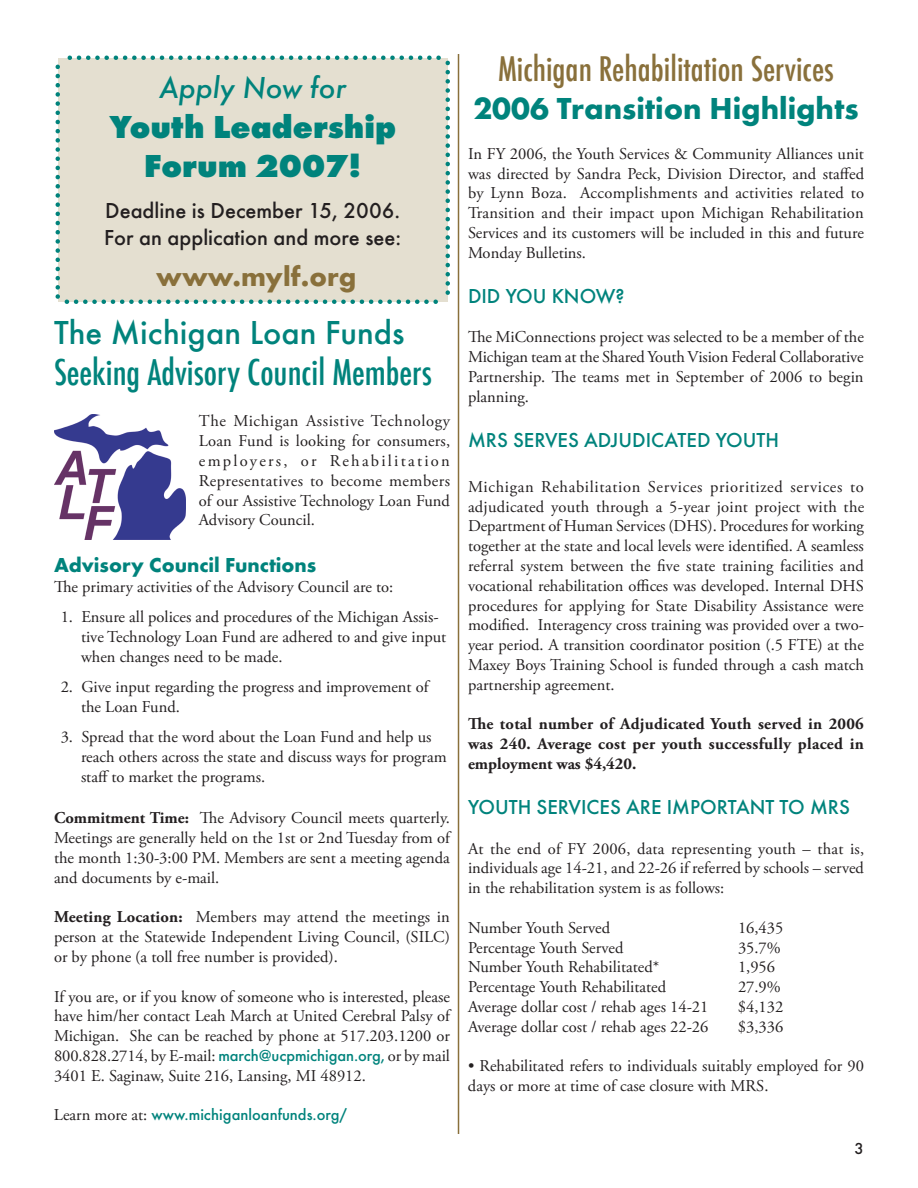
<style>
.page{position:relative;width:918px;height:1188px;background:#fff}
.page>*{position:absolute;margin:0;border:0;box-sizing:border-box;transform-origin:0 0}
.t1{font:500 condensed 34.5px "Futura";color:#00837c}
.t2{font:500 34.5px "Futura T";color:#00837c}
.t3{font:500 condensed 33px "Futura";color:#89703b}
.t4{font:800 33px/39.6px "Futura T";color:#00837c;text-align:center}
.t5{font:700 31.5px "Futura T";color:#00837c}
.t6{font:italic 500 31.5px "Futura T";color:#00837c}
.t7{font:700 28.5px "Futura T";color:#89703b}
.t8{font:500 22.5px/27px "Futura T";color:#231f20}
.t9{font:500 21px "Futura T";color:#00837c}
.t10{font:700 21px "Futura T";color:#00837c}
.t11{font:16.5px/19.8px "Adobe Garamond Pro";color:#231f20;text-align:justify}
.t12{font:16.5px/19.8px "Adobe Garamond";color:#231f20}
.t13{font:700 16.5px/19.8px "Adobe Garamond Pro";letter-spacing:.02em;color:#231f20;text-align:justify}
.t14{font:500 16.5px "Futura T";color:#00837c}
.t15{font:500 16.5px "Futura T";color:#231f20}
.s1{font-weight:700}
.s2{font-family:"Futura T";font-weight:500;color:#00837c}
.s3{font-family:"Adobe Garamond Pro";font-weight:400;color:#231f20}
</style>
<div class="page">
<hr style="left:458px;top:54px;width:1px;height:1080px;background:#89703b">
<div style="left:58px;top:58px;width:390px;height:244px;background:#e4dfd0"></div>
<svg style="left:56px;top:67px;width:4px;height:232px"></svg>
<svg style="left:67px;top:299px;width:371px;height:5px"></svg>
<svg style="left:446px;top:60px;width:4px;height:233px"></svg>
<svg style="left:67px;top:56px;width:372px;height:4px"></svg>
<img style="left:54px;top:415px;width:131px;height:124px">
<p class="t6" style="left:159px;top:69px;width:189px">Apply Now for</p>
<p class="t4" style="left:109px;top:107px;width:288px">Youth Leadership<br>Forum 2007!</p>
<p class="t8" style="left:104px;top:197px;width:299px">Deadline is December 15, 2006.<br>For an application and more see:</p>
<p class="t7" style="left:156px;top:260px;width:202px">www.mylf.org</p>
<p class="t2" style="left:54px;top:312px;width:352px">The Michigan Loan Funds</p>
<h2 class="t1" style="left:54px;top:350px;width:380px">Seeking Advisory Council Members</h2>
<p class="t11" style="left:199px;top:412px;width:253px">The Michigan Assistive Technology Loan Fund is looking for consumers, e m p l o y e r s , o r R e h a b i l i t a t i o n Representatives to become members of our Assistive Technology Loan Fund Advisory Council.</p>
<h3 class="t10" style="left:54px;top:553px;width:264px">Advisory Council Functions</h3>
<p class="t11" style="left:54px;top:577px;width:341px">The primary activities of the Advisory Council are to:</p>
<p class="t11" style="left:81px;top:608px;width:367px;text-align:left;text-indent:-20px">1. Ensure all polices and procedures of the Michigan Assis&shy;tive Technology Loan Fund are adhered to and give input when changes need to be made.</p>
<p class="t11" style="left:81px;top:678px;width:349px;text-indent:-20px">2. Give input regarding the progress and improvement of the Loan Fund.</p>
<p class="t11" style="left:81px;top:728px;width:367px;text-align:left;text-indent:-20px">3. Spread that the word about the Loan Fund and help us reach others across the state and discuss ways for program staff to market the programs.</p>
<p class="t11" style="left:54px;top:809px;width:398px"><span class="s1">Commitment Time:</span> The Advisory Council meets quarterly.<br>Meetings are generally held on the 1st or 2nd Tuesday from of the month 1:30-3:00 PM. Members are sent a meeting agenda and documents by e-mail.</p>
<p class="t11" style="left:54px;top:908px;width:397px"><span class="s1">Meeting Location:</span> Members may attend the meetings in person at the Statewide Independent Living Council, (SILC) or by phone (a toll free number is provided).</p>
<p class="t11" style="left:54px;top:987px;width:398px">If you are, or if you know of someone who is interested, please have him/her contact Leah March at United Cerebral Palsy of Michigan. She can be reached by phone at 517.203.1200 or 800.828.2714, by E-mail: <span class="s2">march@ucpmichigan.org,</span> or by mail 3401 E. Saginaw, Suite 216, Lansing, MI 48912.</p>
<p class="t14" style="left:54px;top:1105px;width:295px"><span class="s3">Learn more at:</span> www.michiganloanfunds.org/</p>
<h3 class="t3" style="left:498px;top:48px;width:337px">Michigan Rehabilitation Services</h3>
<h4 class="t5" style="left:473px;top:90px;width:387px">2006 Transition Highlights</h4>
<p class="t11" style="left:468px;top:144px;width:398px">In FY 2006, the Youth Services &amp; Community Alliances unit was directed by Sandra Peck, Division Director, and staffed by Lynn Boza. Accomplishments and activities related to Transition and their impact upon Michigan Rehabilitation Services and its customers will be included in this and future Monday Bulletins.</p>
<p class="t9" style="left:468px;top:284px;width:158px">DID YOU KNOW?</p>
<p class="t11" style="left:468px;top:328px;width:397px">The MiConnections project was selected to be a member of the Michigan team at the Shared Youth Vision Federal Collaborative Partnership. The teams met in September of 2006 to begin planning.</p>
<p class="t9" style="left:468px;top:428px;width:313px">MRS SERVES ADJUDICATED YOUTH</p>
<p class="t11" style="left:468px;top:477px;width:398px">Michigan Rehabilitation Services prioritized services to adjudicated youth through a 5-year joint project with the Department of Human Services (DHS). Procedures for working together at the state and local levels were identified. A seamless referral system between the five state training facilities and vocational rehabilitation offices was developed. Internal DHS procedures for applying for State Disability Assistance were modified. Interagency cross training was provided over a two&shy;year period. A transition coordinator position (.5 FTE) at the Maxey Boys Training School is funded through a cash match partnership agreement.</p>
<p class="t13" style="left:468px;top:715px;width:397px">The total number of Adjudicated Youth served in 2006 was 240. Average cost per youth successfully placed in employment was $4,420.</p>
<p class="t9" style="left:468px;top:795px;width:383px">YOUTH SERVICES ARE IMPORTANT TO MRS</p>
<p class="t11" style="left:468px;top:839px;width:398px">At the end of FY 2006, data representing youth – that is, individuals age 14-21, and 22-26 if referred by schools – served</p>
<p class="t11" style="left:468px;top:879px;width:258px">in the rehabilitation system is as follows:</p>
<p class="t12" style="left:468px;top:918px;width:144px">Number Youth Served</p>
<p class="t12" style="left:738px;top:918px;width:47px">16,435</p>
<p class="t12" style="left:468px;top:938px;width:157px">Percentage Youth Served</p>
<p class="t12" style="left:738px;top:938px;width:44px">35.7%</p>
<p class="t12" style="left:468px;top:958px;width:193px">Number Youth Rehabilitated*</p>
<p class="t12" style="left:738px;top:958px;width:39px">1,956</p>
<p class="t12" style="left:468px;top:977px;width:200px">Percentage Youth Rehabilitated</p>
<p class="t12" style="left:738px;top:977px;width:44px">27.9%</p>
<p class="t12" style="left:468px;top:997px;width:242px">Average dollar cost / rehab ages 14-21</p>
<p class="t12" style="left:738px;top:997px;width:47px">$4,132</p>
<p class="t12" style="left:468px;top:1017px;width:242px">Average dollar cost / rehab ages 22-26</p>
<p class="t12" style="left:738px;top:1017px;width:47px">$3,336</p>
<p class="t12" style="left:468px;top:1057px;width:398px">• Rehabilitated refers to individuals suitably employed for 90 days or more at time of case closure with MRS.</p>
<p class="t15" style="left:855px;top:1139px;width:11px">3</p>
</div>
